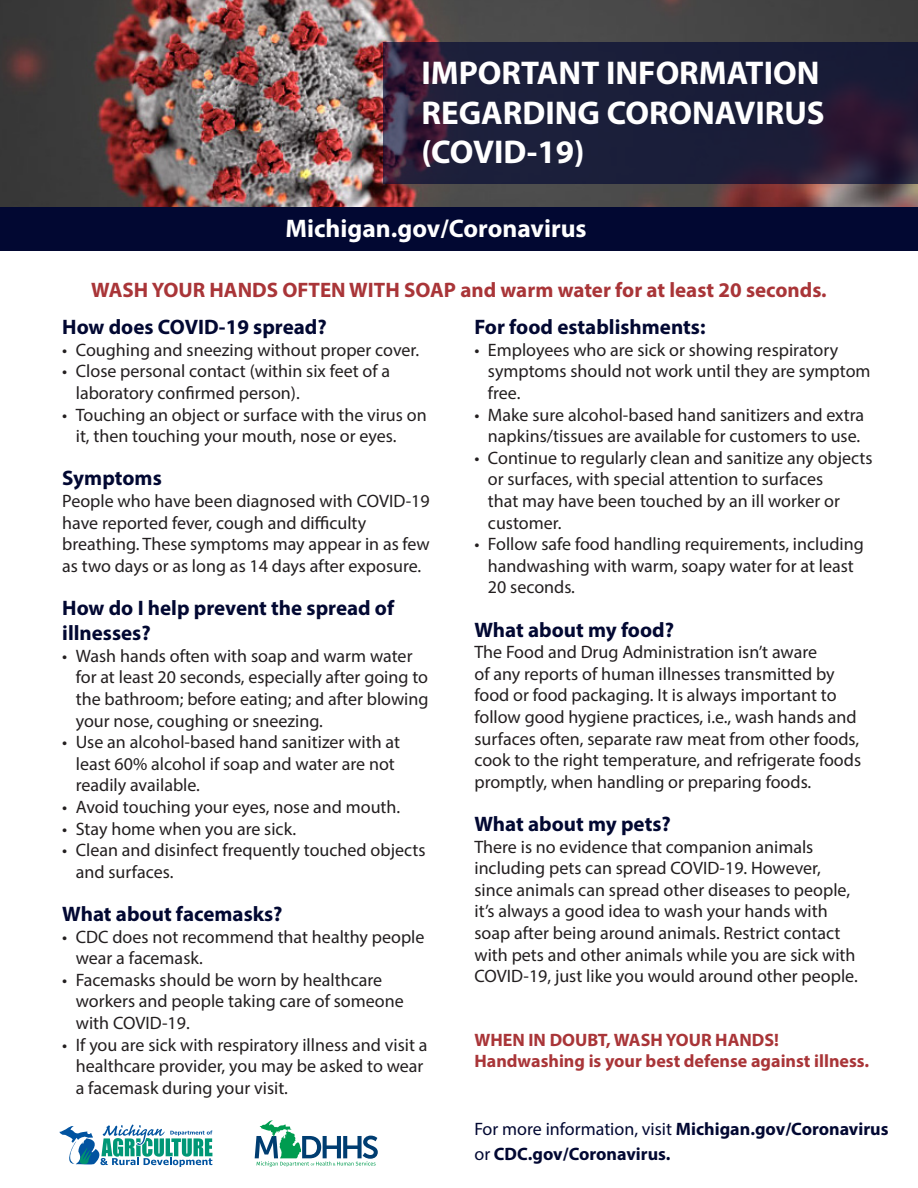
<style>
.page{position:relative;width:918px;height:1188px;background:#fff}
.page>*{position:absolute;margin:0;border:0;box-sizing:border-box;transform-origin:0 0}
.t1{font:700 33px/39.6px "Myriad Pro";color:#fff}
.t2{font:700 25.5px "Myriad Pro";color:#fff}
.t3{font:700 21px "Myriad Pro";color:#020832}
.t4{font:700 21px "Myriad Pro";color:#a93538}
.t5{font:18px/21.6px "Myriad Pro";color:#231f20}
.t6{font:700 18px/21.6px "Myriad Pro";color:#a93538}
.t7{font:18px "Myriad Pro";color:#020832}
.t8{font:700 18px "Myriad Pro";color:#020832}
.s1{font-weight:700}
.s2{font-weight:400}
</style>
<div class="page">
<img style="left:0;top:0;width:918px;height:207px">
<svg style="left:383px;top:42px;width:535px;height:142px;background:#201e39"></svg>
<div style="left:0;top:207px;width:918px;height:43px;background:#020832"></div>
<svg style="left:59px;top:1124px;width:153px;height:42px"></svg>
<svg style="left:255px;top:1120px;width:123px;height:47px"></svg>
<p class="t1" style="left:422px;top:52px;width:405px">IMPORTANT INFORMATION<br>REGARDING CORONAVIRUS (COVID-19)</p>
<p class="t2" style="left:285px;top:211px;width:303px">Michigan.gov/Coronavirus</p>
<p class="t4" style="left:91px;top:276px;width:737px">WASH YOUR HANDS OFTEN WITH SOAP and warm water for at least 20 seconds.</p>
<p class="t3" style="left:474px;top:313px;width:233px">For food establishments:</p>
<p class="t5" style="left:488px;top:339px;width:384px;text-indent:-14px">• Employees who are sick or showing respiratory symptoms should not work until they are symptom free.</p>
<p class="t5" style="left:474px;top:403px;width:391px;text-align:center">• Make sure alcohol-based hand sanitizers and extra napkins/tissues are available for customers to use.</p>
<p class="t5" style="left:488px;top:447px;width:386px;text-indent:-14px">• Continue to regularly clean and sanitize any objects or surfaces, with special attention to surfaces<br>that may have been touched by an ill worker or customer.</p>
<p class="t5" style="left:488px;top:533px;width:377px;text-indent:-14px">• Follow safe food handling requirements, including handwashing with warm, soapy water for at least<br>20 seconds.</p>
<p class="t3" style="left:474px;top:616px;width:201px">What about my food?</p>
<p class="t5" style="left:474px;top:641px;width:388px">The Food and Drug Administration isn’t aware<br>of any reports of human illnesses transmitted by food or food packaging. It is always important to follow good hygiene practices, i.e., wash hands and surfaces often, separate raw meat from other foods, cook to the right temperature, and refrigerate foods promptly, when handling or preparing foods.</p>
<p class="t3" style="left:474px;top:810px;width:198px">What about my pets?</p>
<p class="t5" style="left:474px;top:835px;width:385px">There is no evidence that companion animals including pets can spread COVID-19. However, since animals can spread other diseases to people, it’s always a good idea to wash your hands with soap after being around animals. Restrict contact with pets and other animals while you are sick with COVID-19, just like you would around other people.</p>
<p class="t3" style="left:62px;top:313px;width:266px">How does COVID-19 spread?</p>
<p class="t5" style="left:62px;top:339px;width:358px">• Coughing and sneezing without proper cover.</p>
<p class="t5" style="left:76px;top:360px;width:316px;text-indent:-14px">• Close personal contact (within six feet of a laboratory confirmed person).</p>
<p class="t5" style="left:76px;top:403px;width:352px;text-indent:-14px">• Touching an object or surface with the virus on it, then touching your mouth, nose or eyes.</p>
<p class="t3" style="left:62px;top:465px;width:101px">Symptoms</p>
<p class="t5" style="left:62px;top:490px;width:369px">People who have been diagnosed with COVID-19 have reported fever, cough and difficulty breathing. These symptoms may appear in as few as two days or as long as 14 days after exposure.</p>
<p class="t3" style="left:62px;top:594px;width:333px">How do I help prevent the spread of</p>
<p class="t3" style="left:62px;top:619px;width:90px">illnesses?</p>
<p class="t5" style="left:76px;top:645px;width:354px;text-indent:-14px">• Wash hands often with soap and warm water for at least 20 seconds, especially after going to the bathroom; before eating; and after blowing your nose, coughing or sneezing.</p>
<p class="t5" style="left:76px;top:731px;width:326px;text-indent:-14px">• Use an alcohol-based hand sanitizer with at least 60% alcohol if soap and water are not readily available.</p>
<p class="t5" style="left:62px;top:796px;width:340px">• Avoid touching your eyes, nose and mouth.</p>
<p class="t5" style="left:62px;top:817px;width:235px">• Stay home when you are sick.</p>
<p class="t5" style="left:76px;top:839px;width:351px;text-indent:-14px">• Clean and disinfect frequently touched objects and surfaces.</p>
<p class="t3" style="left:62px;top:900px;width:222px">What about facemasks?</p>
<p class="t5" style="left:76px;top:925px;width:350px;text-indent:-14px">• CDC does not recommend that healthy people wear a facemask.</p>
<p class="t5" style="left:76px;top:969px;width:329px;text-indent:-14px">• Facemasks should be worn by healthcare workers and people taking care of someone with COVID-19.</p>
<p class="t5" style="left:76px;top:1033px;width:353px;text-indent:-14px">• If you are sick with respiratory illness and visit a healthcare provider, you may be asked to wear a facemask during your visit.</p>
<p class="t6" style="left:474px;top:1028px;width:396px">WHEN IN DOUBT, WASH YOUR HANDS!<br>Handwashing is your best defense against illness.</p>
<p class="t7" style="left:474px;top:1118px;width:416px">For more information, visit <span class="s1">Michigan.gov/Coronavirus</span></p>
<p class="t8" style="left:474px;top:1142px;width:198px"><span class="s2">or</span> CDC.gov/Coronavirus.</p>
</div>
